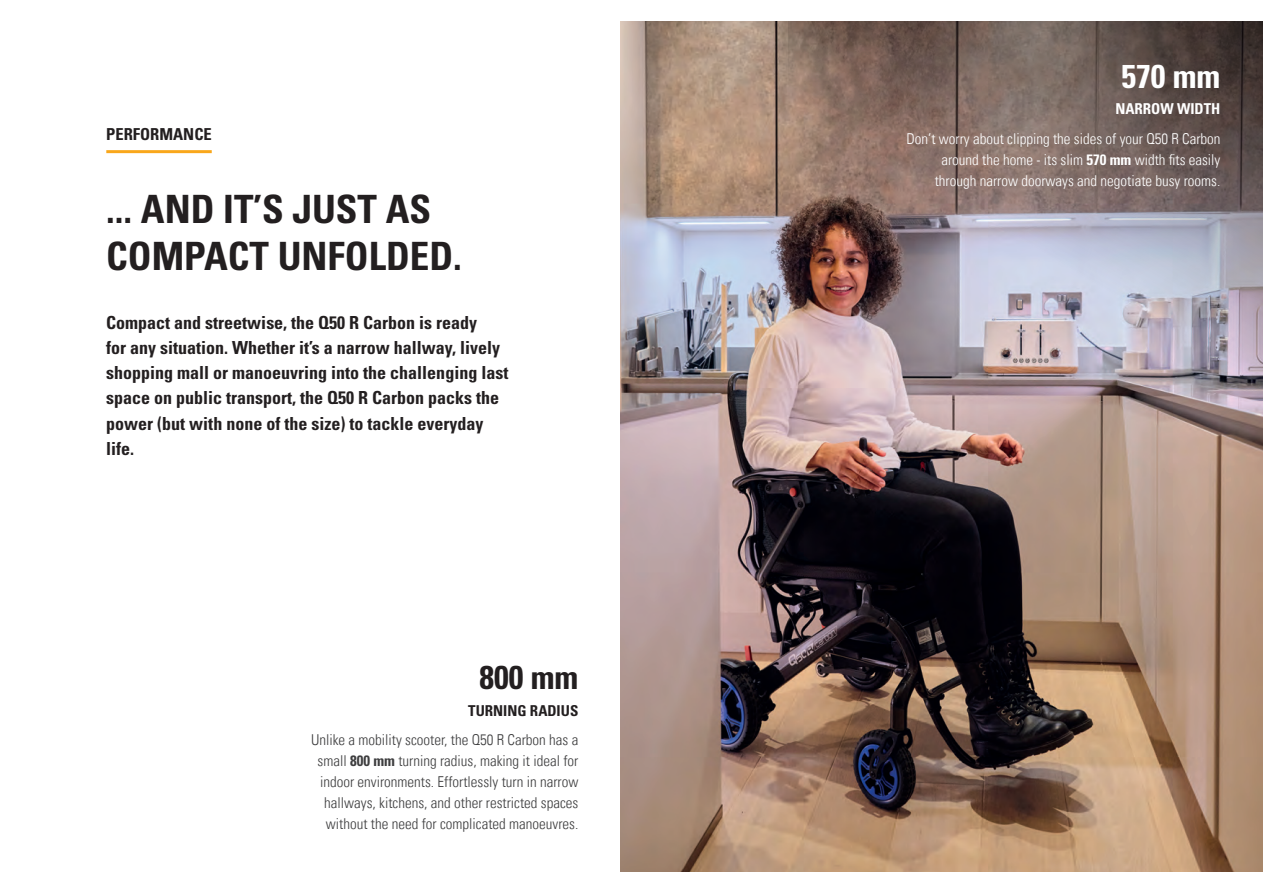
<style>
.page{position:relative;width:1263px;height:893px;background:#fff}
.page>*{position:absolute;margin:0;border:0;box-sizing:border-box;transform-origin:0 0}
.t1{font:700 condensed 39px/46.8px "Univers LT Std";color:#231f20}
.t2{font:700 condensed 33px "Univers LT Std";color:#231f20}
.t3{font:700 condensed 33px "Univers LT Std";color:#fff}
.t4{font:700 condensed 18px/25.2px "Univers LT Std";color:#231f20}
.t5{font:700 condensed 16.5px "Univers LT Std";color:#231f20}
.t6{font:15px/21px "Univers Com 47 Light Cond";color:#3e3e3f;text-align:right}
.t7{font:15px/21px "Univers Com 47 Light Cond";color:#fff;text-align:right}
.t8{font:700 condensed 15px "Univers LT Std";color:#231f20}
.t9{font:700 condensed 15px "Univers LT Std";color:#fff}
.s1{font-family:"Univers LT Std";font-weight:700;font-stretch:condensed}
</style>
<div class="page">
<img style="left:621px;top:21px;width:642px;height:851px">
<img style="left:788px;top:21px;width:475px;height:441px">
<hr style="left:106px;top:150px;width:106px;height:3px;background:#f9a71b">
<p class="t5" style="left:106px;top:124px;width:107px">PERFORMANCE</p>
<h1 class="t1" style="left:106px;top:185px;width:357px">... AND IT’S JUST AS<br>COMPACT UNFOLDED.</h1>
<p class="t4" style="left:106px;top:310px;width:403px">Compact and streetwise, the Q50 R Carbon is ready<br>for any situation. Whether it’s a narrow hallway, lively shopping mall or manoeuvring into the challenging last space on public transport, the Q50 R Carbon packs the power (but with none of the size) to tackle everyday life.</p>
<h2 class="t2" style="left:479px;top:657px;width:100px">800 mm</h2>
<p class="t8" style="left:468px;top:701px;width:112px">TURNING RADIUS</p>
<p class="t6" style="left:311px;top:729px;width:269px">Unlike a mobility scooter, the Q50 R Carbon has a small <span class="s1">800 mm</span> turning radius, making it ideal for indoor environments. Effortlessly turn in narrow hallways, kitchens, and other restricted spaces without the need for complicated manoeuvres.</p>
<h2 class="t3" style="left:1121px;top:56px;width:100px">570 mm</h2>
<p class="t9" style="left:1115px;top:100px;width:107px">NARROW WIDTH</p>
<p class="t7" style="left:906px;top:128px;width:316px">Don’t worry about clipping the sides of your Q50 R Carbon around the home - its slim <span class="s1">570 mm</span> width fits easily through narrow doorways and negotiate busy rooms.</p>
</div>
